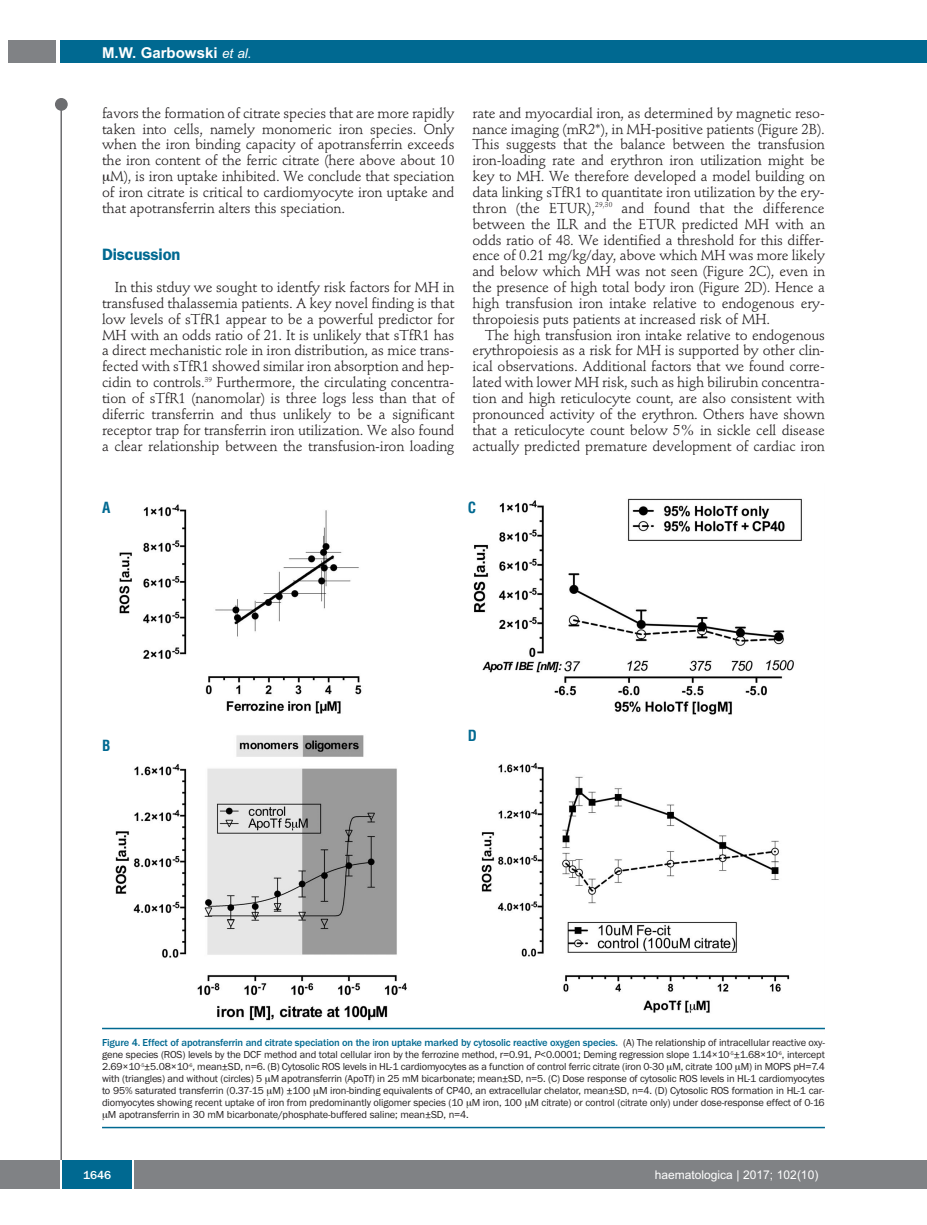
<style>
.page{position:relative;width:927px;height:1225px;background:#fff}
.page>*{position:absolute;margin:0;border:0;box-sizing:border-box;transform-origin:0 0}
.t1{font:600 16.5px "Franklin Gothic";letter-spacing:-.01em;color:#006991}
.t2{font:700 15px "Arial";color:#fff}
.t3{font:700 condensed 15px "Helvetica";color:#006991}
.t4{font:14.25px/15.9px "Stempel Schneidler";letter-spacing:-.01em;color:#231f20;text-align:justify}
.t5{font:12px "Arial";color:#fff}
.t6{font:500 12px "Franklin Gothic";color:#fff}
.t7{font:10.5px "Franklin Gothic";letter-spacing:-.015em;color:#231f20}
.t8{font:500 10.5px "Franklin Gothic";letter-spacing:-.015em;color:#006991}
.s1{font-weight:400;font-style:italic;font-size:13.5px}
.s2{font-weight:400;color:#231f20}
.s3{font-style:italic}
</style>
<div class="page">
<div style="left:911px;top:40px;width:16px;height:22px;background:#006991"></div>
<div style="left:910px;top:1160px;width:17px;height:28px;background:#808285"></div>
<div style="left:55px;top:98px;width:13px;height:13px;background:#6c6d70;border-radius:50%"></div>
<hr style="left:60px;top:101px;width:2px;height:1061px;background:#6c6d70">
<div style="left:60px;top:40px;width:852px;height:22px;background:#006991"></div>
<div style="left:9px;top:40px;width:47px;height:22px;background:#808285"></div>
<div style="left:0;top:1160px;width:911px;height:28px;background:#808285"></div>
<div style="left:62px;top:1160px;width:71px;height:28px;background:#006991"></div>
<hr style="left:60px;top:1160px;width:2px;height:28px;background:#fff">
<svg style="left:133px;top:1160px;width:1px;height:28px"></svg>
<img style="left:102px;top:498px;width:723px;height:532px">
<hr style="left:102px;top:1027px;width:723px;height:2px;background:#006991">
<hr style="left:102px;top:1126px;width:723px;height:2px;background:#006991">
<p class="t2" style="left:102px;top:44px;width:151px">M.W. Garbowski <span class="s1">et al.</span></p>
<p class="t4" style="left:102px;top:106px;width:354px">favors the formation of citrate species that are more rapidly</p>
<p class="t4" style="left:102px;top:122px;width:354px">taken into cells, namely monomeric iron species. Only</p>
<p class="t4" style="left:102px;top:138px;width:354px">when the iron binding capacity of apotransferrin exceeds</p>
<p class="t4" style="left:102px;top:154px;width:354px">the iron content of the ferric citrate (here above about 10</p>
<p class="t4" style="left:110px;top:170px;width:346px">M), is iron uptake inhibited. We conclude that speciation</p>
<p class="t4" style="left:102px;top:185px;width:354px">of iron citrate is critical to cardiomyocyte iron uptake and</p>
<p class="t4" style="left:102px;top:201px;width:245px">that apotransferrin alters this speciation.</p>
<p class="t1" style="left:102px;top:249px;width:80px">Discussion</p>
<p class="t4" style="left:102px;top:280px;width:354px;text-indent:13px">In this stduy we sought to identfy risk factors for MH in transfused thalassemia patients. A key novel finding is that low levels of sTfR1 appear to be a powerful predictor for MH with an odds ratio of 21. It is unlikely that sTfR1 has a direct mechanistic role in iron distribution, as mice trans&shy;fected with sTfR1 showed similar iron absorption and hep&shy;cidin to controls.<sup>39</sup> Furthermore, the circulating concentra&shy;tion of sTfR1 (nanomolar) is three logs less than that of diferric transferrin and thus unlikely to be a significant receptor trap for transferrin iron utilization. We also found a clear relationship between the transfusion-iron loading</p>
<p class="t4" style="left:472px;top:106px;width:354px">rate and myocardial iron, as determined by magnetic reso&shy;nance imaging (mR2*), in MH-positive patients (Figure 2B).<br>This suggests that the balance between the transfusion iron-loading rate and erythron iron utilization might be key to MH. We therefore developed a model building on data linking sTfR1 to quantitate iron utilization by the ery&shy;thron (the ETUR),<sup>29,30</sup> and found that the difference between the ILR and the ETUR predicted MH with an odds ratio of 48. We identified a threshold for this differ&shy;ence of 0.21 mg/kg/day, above which MH was more likely and below which MH was not seen (Figure 2C), even in the presence of high total body iron (Figure 2D). Hence a high transfusion iron intake relative to endogenous ery&shy;thropoiesis puts patients at increased risk of MH.</p>
<p class="t4" style="left:472px;top:328px;width:354px;text-indent:13px">The high transfusion iron intake relative to endogenous erythropoiesis as a risk for MH is supported by other clin&shy;ical observations. Additional factors that we found corre&shy;lated with lower MH risk, such as high bilirubin concentra&shy;tion and high reticulocyte count, are also consistent with pronounced activity of the erythron. Others have shown that a reticulocyte count below 5% in sickle cell disease actually predicted premature development of cardiac iron</p>
<p class="t3" style="left:102px;top:499px;width:10px">A</p>
<p class="t3" style="left:468px;top:499px;width:10px">C</p>
<p class="t3" style="left:102px;top:737px;width:10px">B</p>
<p class="t3" style="left:468px;top:727px;width:11px">D</p>
<p class="t8" style="left:102px;top:1036px;width:724px">Figure 4. Effect of apotransferrin and citrate speciation on the iron uptake marked by cytosolic reactive oxygen species. <span class="s2">(A) The relationship of intracellular reactive oxy-</span></p>
<p class="t7" style="left:102px;top:1048px;width:724px">gene species (ROS) levels by the DCF method and total cellular iron by the ferrozine method, r=0.91, <span class="s3">P</span>&lt;0.0001; Deming regression slope 1.14×10<sup>-5</sup>±1.68×10<sup>-6</sup>, intercept</p>
<p class="t7" style="left:102px;top:1060px;width:724px">2.69×10<sup>-5</sup>±5.08×10<sup>-6</sup>, mean±SD, n=6. (B) Cytosolic ROS levels in HL-1 cardiomyocytes as a function of control ferric citrate (iron 0-30 M, citrate 100 M) in MOPS pH=7.4</p>
<p class="t7" style="left:102px;top:1072px;width:724px">with (triangles) and without (circles) 5 M apotransferrin (ApoTf) in 25 mM bicarbonate; mean±SD, n=5. (C) Dose response of cytosolic ROS levels in HL-1 cardiomyocytes</p>
<p class="t7" style="left:102px;top:1084px;width:724px">to 95% saturated transferrin (0.37-15 M) ±100 M iron-binding equivalents of CP40, an extracellular chelator, mean±SD, n=4. (D) Cytosolic ROS formation in HL-1 car-</p>
<p class="t7" style="left:102px;top:1096px;width:724px">diomyocytes showing recent uptake of iron from predominantly oligomer species (10 M iron, 100 M citrate) or control (citrate only) under dose-response effect of 0-16</p>
<p class="t7" style="left:108px;top:1108px;width:362px">M apotransferrin in 30 mM bicarbonate/phosphate-buffered saline; mean±SD, n=4.</p>
<p class="t6" style="left:83px;top:1167px;width:29px">1646</p>
<p class="t5" style="left:655px;top:1167px;width:165px">haematologica | 2017; 102(10)</p>
</div>
